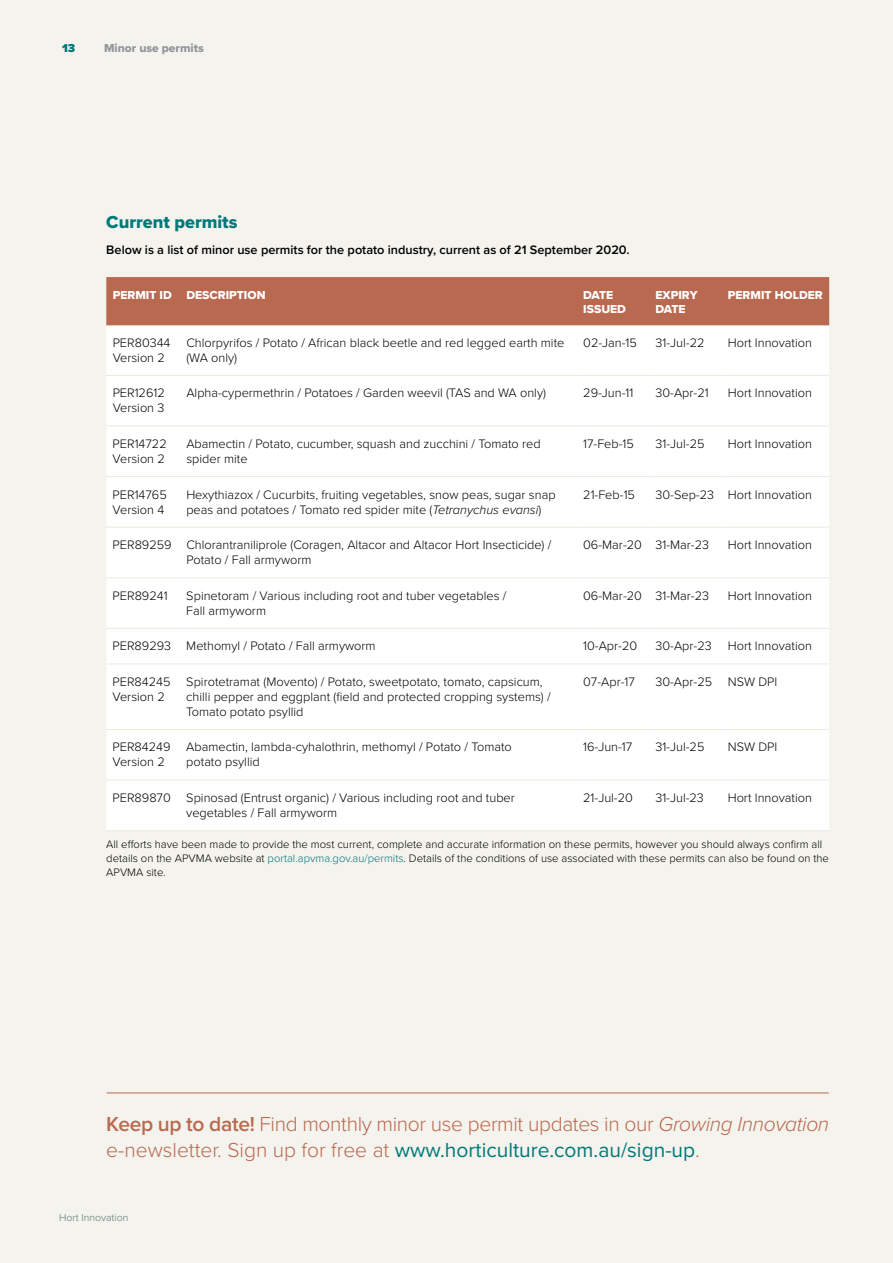
<style>
.page{position:relative;width:893px;height:1263px;background:#f4f3ed}
.page>*{position:absolute;margin:0;border:0;box-sizing:border-box;transform-origin:0 0}
.t1{font:300 21px/25.5px "Proxima Nova";letter-spacing:-.015em;color:#b96950}
.t2{font:18px "Proxima Nova Extrabld";color:#00797b}
.t3{font:300 12.75px/15px "Proxima Nova";color:#000}
.t4{font:600 12.75px "Proxima Nova";color:#000}
.t5{font:12px/13.5px "Proxima Nova Extrabld";color:#fff}
.t6{font:12px "Proxima Nova Extrabld";color:#939598}
.t7{font:900 12px "Proxima Nova";color:#00797b}
.t8{font:300 11.25px/14.2px "Proxima Nova";color:#000}
.t9{font:300 10.5px "Proxima Nova";color:#5e7772}
.s1{font-style:italic}
.s2{color:#00797b}
.s3{font-weight:600}
.s4{font-weight:400;color:#00797b}
</style>
<div class="page">
<div style="left:106px;top:277px;width:723px;height:49px;background:#b96950"></div>
<div style="left:106px;top:326px;width:723px;height:504px;background:#fff"></div>
<hr style="left:106px;top:375px;width:74px;height:1px;background:#ecebe1">
<hr style="left:180px;top:375px;width:397px;height:1px;background:#ecebe1">
<hr style="left:577px;top:375px;width:72px;height:1px;background:#ecebe1">
<hr style="left:649px;top:375px;width:72px;height:1px;background:#ecebe1">
<hr style="left:721px;top:375px;width:108px;height:1px;background:#ecebe1">
<hr style="left:106px;top:426px;width:74px;height:1px;background:#ecebe1">
<hr style="left:180px;top:426px;width:397px;height:1px;background:#ecebe1">
<hr style="left:577px;top:426px;width:72px;height:1px;background:#ecebe1">
<hr style="left:649px;top:426px;width:72px;height:1px;background:#ecebe1">
<hr style="left:721px;top:426px;width:108px;height:1px;background:#ecebe1">
<hr style="left:106px;top:476px;width:74px;height:1px;background:#ecebe1">
<hr style="left:180px;top:476px;width:397px;height:1px;background:#ecebe1">
<hr style="left:577px;top:476px;width:72px;height:1px;background:#ecebe1">
<hr style="left:649px;top:476px;width:72px;height:1px;background:#ecebe1">
<hr style="left:721px;top:476px;width:108px;height:1px;background:#ecebe1">
<hr style="left:106px;top:527px;width:74px;height:1px;background:#ecebe1">
<hr style="left:180px;top:527px;width:397px;height:1px;background:#ecebe1">
<hr style="left:577px;top:527px;width:72px;height:1px;background:#ecebe1">
<hr style="left:649px;top:527px;width:72px;height:1px;background:#ecebe1">
<hr style="left:721px;top:527px;width:108px;height:1px;background:#ecebe1">
<hr style="left:106px;top:577px;width:74px;height:1px;background:#ecebe1">
<hr style="left:180px;top:577px;width:397px;height:1px;background:#ecebe1">
<hr style="left:577px;top:577px;width:72px;height:1px;background:#ecebe1">
<hr style="left:649px;top:577px;width:72px;height:1px;background:#ecebe1">
<hr style="left:721px;top:577px;width:108px;height:1px;background:#ecebe1">
<hr style="left:106px;top:628px;width:74px;height:1px;background:#ecebe1">
<hr style="left:180px;top:628px;width:397px;height:1px;background:#ecebe1">
<hr style="left:577px;top:628px;width:72px;height:1px;background:#ecebe1">
<hr style="left:649px;top:628px;width:72px;height:1px;background:#ecebe1">
<hr style="left:721px;top:628px;width:108px;height:1px;background:#ecebe1">
<hr style="left:106px;top:663px;width:74px;height:1px;background:#ecebe1">
<hr style="left:180px;top:663px;width:397px;height:1px;background:#ecebe1">
<hr style="left:577px;top:663px;width:72px;height:1px;background:#ecebe1">
<hr style="left:649px;top:663px;width:72px;height:1px;background:#ecebe1">
<hr style="left:721px;top:663px;width:108px;height:1px;background:#ecebe1">
<hr style="left:106px;top:729px;width:74px;height:1px;background:#ecebe1">
<hr style="left:180px;top:729px;width:397px;height:1px;background:#ecebe1">
<hr style="left:577px;top:729px;width:72px;height:1px;background:#ecebe1">
<hr style="left:649px;top:729px;width:72px;height:1px;background:#ecebe1">
<hr style="left:721px;top:729px;width:108px;height:1px;background:#ecebe1">
<hr style="left:106px;top:780px;width:74px;height:1px;background:#ecebe1">
<hr style="left:180px;top:780px;width:397px;height:1px;background:#ecebe1">
<hr style="left:577px;top:780px;width:72px;height:1px;background:#ecebe1">
<hr style="left:649px;top:780px;width:72px;height:1px;background:#ecebe1">
<hr style="left:721px;top:780px;width:108px;height:1px;background:#ecebe1">
<hr style="left:106px;top:830px;width:74px;height:1px;background:#ecebe1">
<hr style="left:180px;top:830px;width:397px;height:1px;background:#ecebe1">
<hr style="left:577px;top:830px;width:72px;height:1px;background:#ecebe1">
<hr style="left:649px;top:830px;width:72px;height:1px;background:#ecebe1">
<hr style="left:721px;top:830px;width:108px;height:1px;background:#ecebe1">
<hr style="left:107px;top:1092px;width:722px;height:1px;background:#b96950">
<p class="t7" style="left:62px;top:41px;width:15px">13</p>
<p class="t6" style="left:104px;top:39px;width:101px">Minor use permits</p>
<h2 class="t2" style="left:106px;top:208px;width:133px">Current permits</h2>
<p class="t4" style="left:106px;top:242px;width:525px">Below is a list of minor use permits for the potato industry, current as of 21 September 2020.</p>
<p class="t5" style="left:113px;top:288px;width:154px">PERMIT ID DESCRIPTION</p>
<p class="t5" style="left:583px;top:288px;width:44px">DATE<br>ISSUED</p>
<p class="t5" style="left:656px;top:288px;width:43px">EXPIRY<br>DATE</p>
<p class="t5" style="left:728px;top:288px;width:96px">PERMIT HOLDER</p>
<p class="t3" style="left:113px;top:335px;width:59px">PER80344<br>Version 2</p>
<p class="t3" style="left:186px;top:335px;width:379px">Chlorpyrifos / Potato / African black beetle and red legged earth mite (WA only)</p>
<p class="t3" style="left:583px;top:335px;width:55px">02-Jan-15</p>
<p class="t3" style="left:656px;top:335px;width:50px">31-Jul-22</p>
<p class="t3" style="left:728px;top:335px;width:86px">Hort Innovation</p>
<p class="t3" style="left:113px;top:386px;width:54px">PER12612<br>Version 3</p>
<p class="t3" style="left:186px;top:386px;width:361px">Alpha-cypermethrin / Potatoes / Garden weevil (TAS and WA only)</p>
<p class="t3" style="left:583px;top:386px;width:52px">29-Jun-11</p>
<p class="t3" style="left:655px;top:386px;width:55px">30-Apr-21</p>
<p class="t3" style="left:728px;top:386px;width:86px">Hort Innovation</p>
<p class="t3" style="left:113px;top:436px;width:56px">PER14722<br>Version 2</p>
<p class="t3" style="left:186px;top:436px;width:356px">Abamectin / Potato, cucumber, squash and zucchini / Tomato red spider mite</p>
<p class="t3" style="left:583px;top:436px;width:52px">17-Feb-15</p>
<p class="t3" style="left:655px;top:436px;width:50px">31-Jul-25</p>
<p class="t3" style="left:728px;top:436px;width:86px">Hort Innovation</p>
<p class="t3" style="left:113px;top:487px;width:56px">PER14765<br>Version 4</p>
<p class="t3" style="left:186px;top:487px;width:371px">Hexythiazox / Cucurbits, fruiting vegetables, snow peas, sugar snap peas and potatoes / Tomato red spider mite (<span class="s1">Tetranychus evansi</span>)</p>
<p class="t3" style="left:583px;top:487px;width:53px">21-Feb-15</p>
<p class="t3" style="left:655px;top:487px;width:158px">30-Sep-23 Hort Innovation</p>
<p class="t3" style="left:186px;top:538px;width:367px;text-indent:-74px">PER89259 Chlorantraniliprole (Coragen, Altacor and Altacor Hort Insecticide) /<br>Potato / Fall armyworm</p>
<p class="t3" style="left:583px;top:538px;width:127px">06-Mar-20 31-Mar-23</p>
<p class="t3" style="left:728px;top:538px;width:86px">Hort Innovation</p>
<p class="t3" style="left:113px;top:588px;width:57px">PER89241</p>
<p class="t3" style="left:186px;top:588px;width:322px">Spinetoram / Various including root and tuber vegetables /<br>Fall armyworm</p>
<p class="t3" style="left:583px;top:588px;width:127px">06-Mar-20 31-Mar-23</p>
<p class="t3" style="left:728px;top:588px;width:86px">Hort Innovation</p>
<p class="t3" style="left:113px;top:639px;width:265px">PER89293 Methomyl / Potato / Fall armyworm</p>
<p class="t3" style="left:583px;top:639px;width:56px">10-Apr-20</p>
<p class="t3" style="left:655px;top:639px;width:58px">30-Apr-23</p>
<p class="t3" style="left:728px;top:639px;width:86px">Hort Innovation</p>
<p class="t3" style="left:113px;top:674px;width:59px">PER84245<br>Version 2</p>
<p class="t3" style="left:186px;top:674px;width:366px">Spirotetramat (Movento) / Potato, sweetpotato, tomato, capsicum, chilli pepper and eggplant (field and protected cropping systems) /<br>Tomato potato psyllid</p>
<p class="t3" style="left:583px;top:674px;width:53px">07-Apr-17</p>
<p class="t3" style="left:655px;top:674px;width:123px">30-Apr-25 NSW DPI</p>
<p class="t3" style="left:113px;top:740px;width:59px">PER84249<br>Version 2</p>
<p class="t3" style="left:186px;top:740px;width:327px">Abamectin, lambda-cyhalothrin, methomyl / Potato / Tomato potato psyllid</p>
<p class="t3" style="left:583px;top:740px;width:51px">16-Jun-17</p>
<p class="t3" style="left:655px;top:740px;width:50px">31-Jul-25</p>
<p class="t3" style="left:728px;top:740px;width:51px">NSW DPI</p>
<p class="t3" style="left:186px;top:790px;width:330px;text-indent:-74px">PER89870 Spinosad (Entrust organic) / Various including root and tuber vegetables / Fall armyworm</p>
<p class="t3" style="left:583px;top:790px;width:51px">21-Jul-20</p>
<p class="t3" style="left:655px;top:790px;width:50px">31-Jul-23</p>
<p class="t3" style="left:728px;top:790px;width:86px">Hort Innovation</p>
<p class="t8" style="left:106px;top:837px;width:724px">All efforts have been made to provide the most current, complete and accurate information on these permits, however you should always confirm all details on the APVMA website at <span class="s2">portal.apvma.gov.au/permits</span>. Details of the conditions of use associated with these permits can also be found on the<br>APVMA site.</p>
<h1 class="t1" style="left:106px;top:1112px;width:724px"><span class="s3">Keep up to date!</span> Find monthly minor use permit updates in our <span class="s1">Growing Innovation </span>e-newsletter. Sign up for free at <span class="s4">www.horticulture.com.au/sign-up</span>.</h1>
<p class="t9" style="left:59px;top:1211px;width:71px">Hort Innovation</p>
</div>
